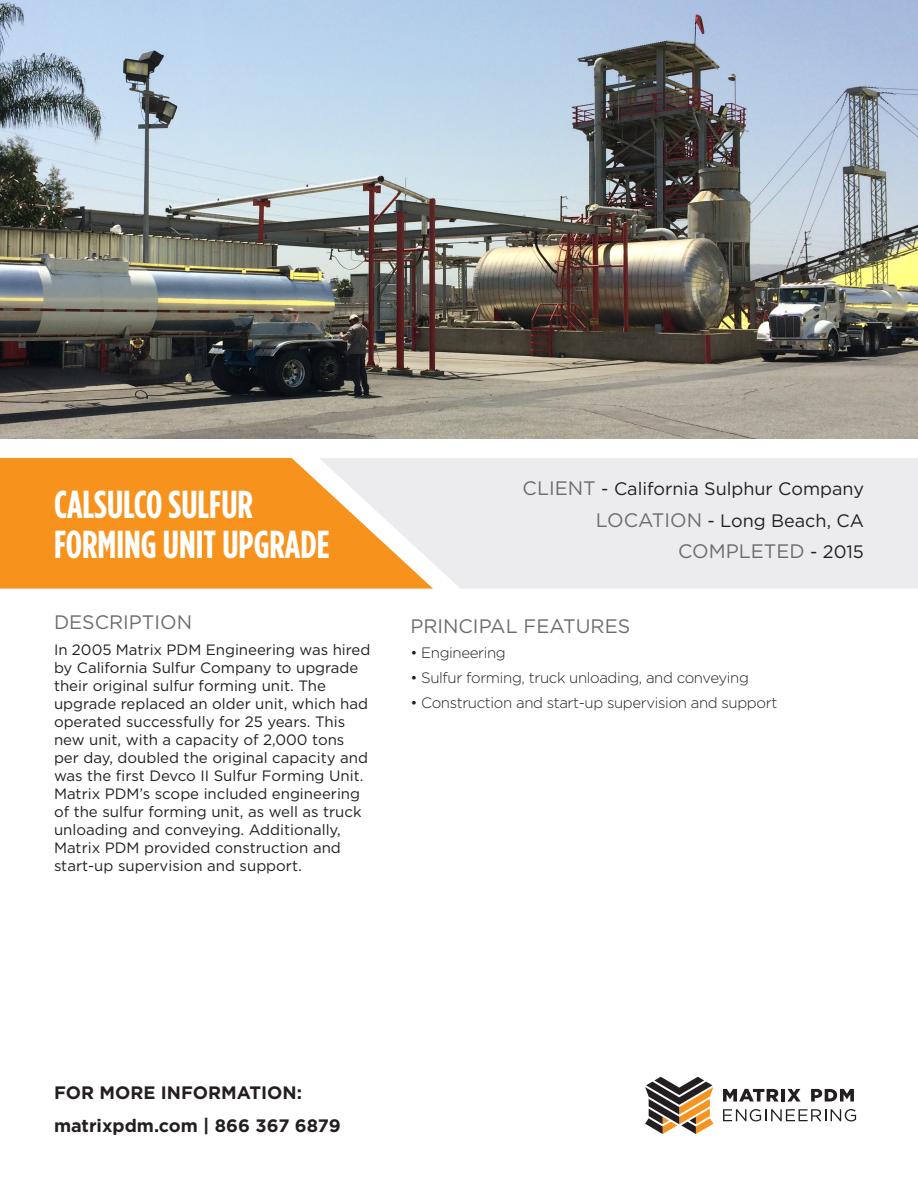
<style>
.page{position:relative;width:918px;height:1188px;background:#fff}
.page>*{position:absolute;margin:0;border:0;box-sizing:border-box;transform-origin:0 0}
.Project_Summary_Titl{font:700 39px "Gotham Condensed";color:#fff}
.Project_Summary_Para{font:19.5px "Gotham";color:#6c6d70}
.Project_Summary_Acce{font:19.5px "Gotham";color:#6c6d70}
.Project_Summary_Head{font:19.5px "Gotham";color:#6c6d70}
.Project_Summary_Acce-2{font:18px "Gotham";color:#231f20}
.Project_Summary_Acce-3{font:700 18px "Gotham";color:#231f20}
.Project_Summary_Para-2{font:15px/18px "Gotham";color:#231f20}
.t1{font:300 15px "Gotham";letter-spacing:-.025em;color:#231f20}
.s1{font-size:19.5px;color:#6c6d70}
.s2{font-size:18px;color:#231f20}
</style>
<div class="page">
<div style="left:0;top:458px;width:319px;height:131px;background:#f7931d"></div>
<svg style="left:319px;top:458px;width:599px;height:131px;background:#ede6de"></svg>
<svg style="left:645px;top:1077px;width:68px;height:57px"></svg>
<svg style="left:723px;top:1109px;width:133px;height:12px"></svg>
<svg style="left:723px;top:1089px;width:56px;height:13px"></svg>
<hr style="left:781px;top:1089px;width:4px;height:13px;background:#231f20">
<svg style="left:787px;top:1089px;width:14px;height:13px"></svg>
<svg style="left:811px;top:1089px;width:43px;height:13px"></svg>
<img style="left:0;top:0;width:918px;height:438px">
<p class="Project_Summary_Titl" style="left:54px;top:482px;width:201px">CALSULCO SULFUR</p>
<p class="Project_Summary_Titl" style="left:54px;top:523px;width:277px">FORMING UNIT UPGRADE</p>
<p class="Project_Summary_Head" style="left:54px;top:610px;width:140px">DESCRIPTION</p>
<p class="Project_Summary_Para-2" style="left:54px;top:640px;width:318px">In 2005 Matrix PDM Engineering was hired by California Sulfur Company to upgrade their original sulfur forming unit. The upgrade replaced an older unit, which had operated successfully for 25 years. This new unit, with a capacity of 2,000 tons per day, doubled the original capacity and was the first Devco II Sulfur Forming Unit.<br>Matrix PDM’s scope included engineering of the sulfur forming unit, as well as truck unloading and conveying. Additionally, Matrix PDM provided construction and start-up supervision and support.</p>
<p class="Project_Summary_Acce-2" style="left:523px;top:477px;width:343px"><span class="s1">CLIENT</span> - California Sulphur Company</p>
<p class="Project_Summary_Acce-2" style="left:596px;top:509px;width:270px"><span class="s1">LOCATION</span> - Long Beach, CA</p>
<p class="Project_Summary_Acce" style="left:678px;top:539px;width:187px">COMPLETED <span class="s2">- 2015</span></p>
<p class="Project_Summary_Para" style="left:410px;top:614px;width:221px">PRINCIPAL FEATURES</p>
<p class="t1" style="left:410px;top:643px;width:97px">• Engineering</p>
<p class="t1" style="left:410px;top:668px;width:340px">• Sulfur forming, truck unloading, and conveying</p>
<p class="t1" style="left:410px;top:693px;width:368px">• Construction and start-up supervision and support</p>
<p class="Project_Summary_Acce-3" style="left:54px;top:1080px;width:250px">FOR MORE INFORMATION:</p>
<p class="Project_Summary_Acce-3" style="left:54px;top:1113px;width:288px">matrixpdm.com | 866 367 6879</p>
</div>
